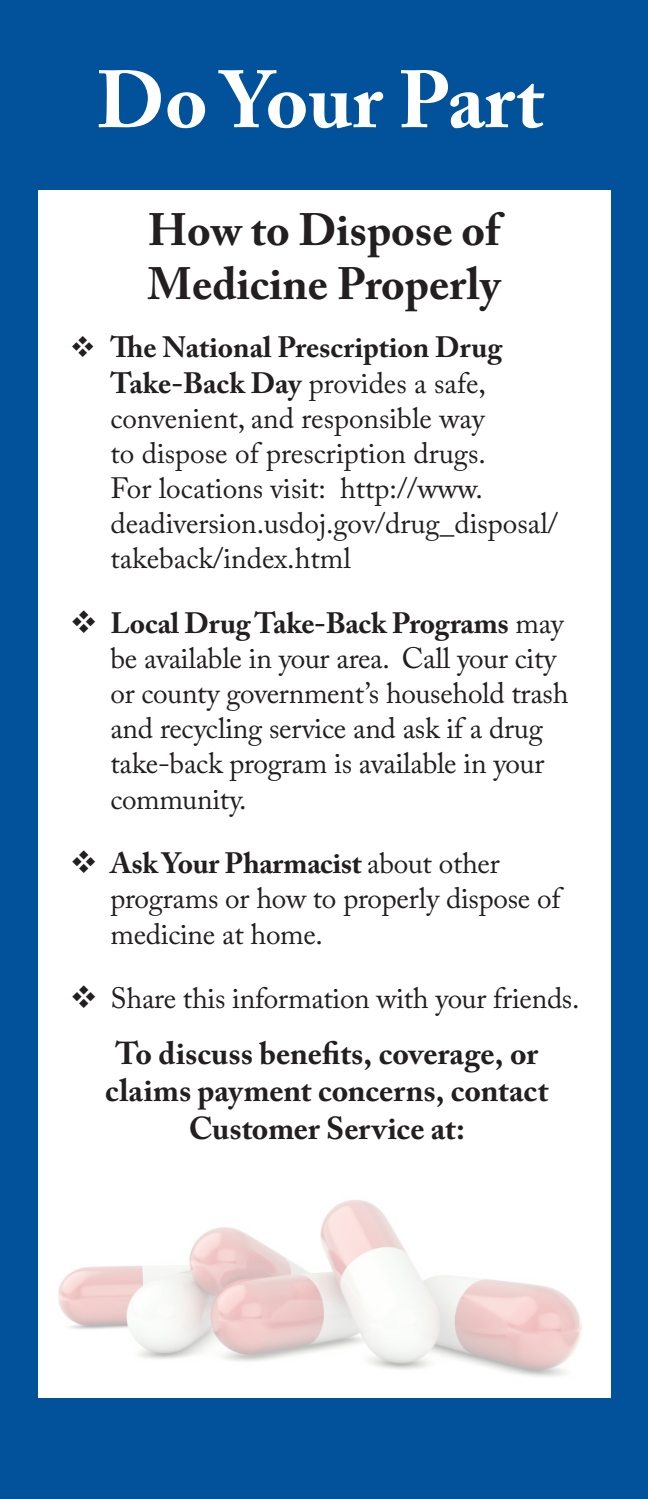
<style>
.page{position:relative;width:648px;height:1499px;background:#fff}
.page>*{position:absolute;margin:0;border:0;box-sizing:border-box;transform-origin:0 0}
.t1{font:700 80.1px "Adobe Caslon Pro";color:#fff}
.t2{font:700 45px/54px "Adobe Caslon Pro";color:#231f20}
.t3{font:700 31.5px/37.8px "Adobe Caslon Pro";color:#231f20;text-align:center}
.t4{font:29.25px/35.1px "Adobe Caslon Pro";letter-spacing:-.01em;color:#231f20}
.s1{font-weight:700}
</style>
<div class="page">
<div style="left:0;top:0;width:648px;height:1498px;background:#01529a"></div>
<div style="left:38px;top:190px;width:572px;height:1207px;background:#fff"></div>
<img style="left:58px;top:1200px;width:524px;height:177px">
<p class="t1" style="left:97px;top:53px;width:448px">Do Your Part</p>
<p class="t2" style="left:148px;top:202px;width:354px">How to Dispose of<br>Medicine Properly</p>
<p class="t4" style="left:110px;top:330px;width:449px;text-indent:-41px">❖ <span class="s1">The National Prescription Drug Take-Back Day</span> provides a safe, convenient, and responsible way<br>to dispose of prescription drugs.<br>For locations visit: http://www. deadiversion.usdoj.gov/drug_disposal/ takeback/index.html</p>
<p class="t4" style="left:110px;top:605px;width:460px;text-indent:-41px">❖ <span class="s1">Local Drug Take-Back Programs</span> may be available in your area. Call your city or county government’s household trash and recycling service and ask if a drug take-back program is available in your community.</p>
<p class="t4" style="left:110px;top:845px;width:452px;text-indent:-41px">❖ <span class="s1">Ask Your Pharmacist</span> about other programs or how to properly dispose of medicine at home.</p>
<p class="t4" style="left:70px;top:980px;width:511px">❖ Share this information with your friends.</p>
<p class="t3" style="left:105px;top:1033px;width:445px">To discuss benefits, coverage, or claims payment concerns, contact<br>Customer Service at:</p>
</div>
